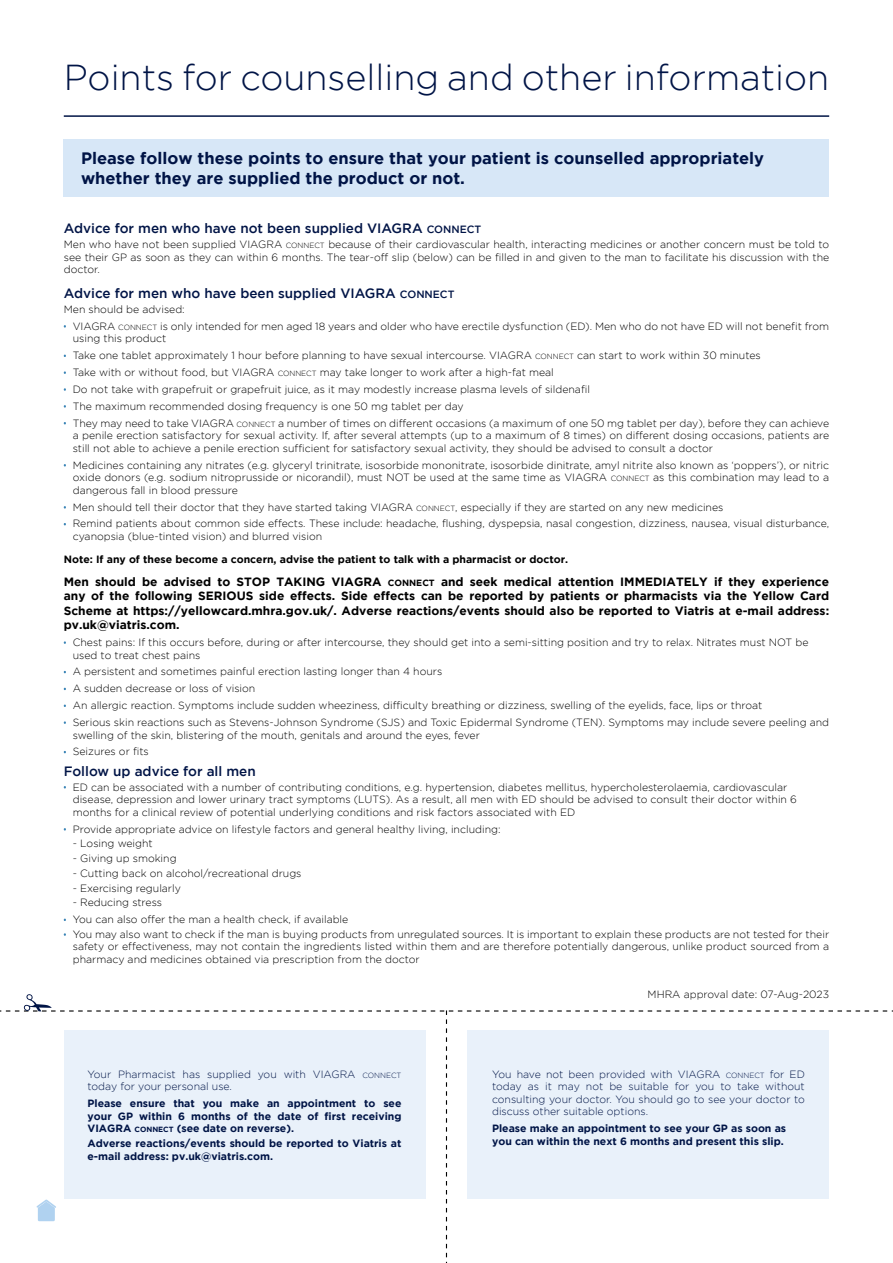
<style>
.page{position:relative;width:893px;height:1263px;background:#fff}
.page>*{position:absolute;margin:0;border:0;box-sizing:border-box;transform-origin:0 0}
.t1{font:300 36px "Gotham";color:#001446}
.t2{font:700 16.5px/19.8px "Gotham";color:#001446}
.t3{font:500 13.5px "Gotham";color:#001446}
.t4{font:700 12px/14.4px "Gotham";color:#000;text-align:justify}
.t5{font:300 10.5px/16.8px "Gotham";color:#000}
.t6{font:700 10.5px/12.6px "Gotham";color:#001446}
.t7{font:300 10.5px/12.6px "Gotham";color:#001446}
.t8{font:700 10.5px "Gotham";color:#000}
.s1{font-size:10.5px}
.s2{font-size:7.5px}
.s3{font-size:9px}
</style>
<div class="page">
<hr style="left:64px;top:115px;width:765px;height:2px;background:#001446">
<div style="left:64px;top:140px;width:765px;height:57px;background:#d7e7f7"></div>
<svg style="left:0;top:994px;width:893px;height:269px"></svg>
<h1 class="t1" style="left:64px;top:58px;width:767px">Points for counselling and other information</h1>
<h2 class="t2" style="left:81px;top:148px;width:685px">Please follow these points to ensure that your patient is counselled appropriately whether they are supplied the product or not.</h2>
<p class="t3" style="left:64px;top:221px;width:419px">Advice for men who have not been supplied VIAGRA <span class="s1">CONNECT</span></p>
<p class="t5" style="left:64px;top:238px;width:767px;line-height:12.6px;text-align:justify">Men who have not been supplied VIAGRA <span class="s2">CONNECT</span> because of their cardiovascular health, interacting medicines or another concern must be told to see their GP as soon as they can within 6 months. The tear-off slip (below) can be filled in and given to the man to facilitate his discussion with the doctor.</p>
<p class="t3" style="left:64px;top:286px;width:392px">Advice for men who have been supplied VIAGRA <span class="s1">CONNECT</span></p>
<p class="t5" style="left:73px;top:301px;width:758px;text-indent:-9px">Men should be advised:<br>VIAGRA <span class="s2">CONNECT</span> is only intended for men aged 18 years and older who have erectile dysfunction (ED). Men who do not have ED will not benefit from</p>
<p class="t5" style="left:73px;top:330px;width:758px">using this product<br>Take one tablet approximately 1 hour before planning to have sexual intercourse. VIAGRA <span class="s2">CONNECT</span> can start to work within 30 minutes<br>Take with or without food, but VIAGRA <span class="s2">CONNECT</span> may take longer to work after a high-fat meal<br>Do not take with grapefruit or grapefruit juice, as it may modestly increase plasma levels of sildenafil<br>The maximum recommended dosing frequency is one 50 mg tablet per day<br>They may need to take VIAGRA <span class="s2">CONNECT</span> a number of times on different occasions (a maximum of one 50 mg tablet per day), before they can achieve</p>
<p class="t5" style="left:73px;top:429px;width:758px;line-height:12.6px">a penile erection satisfactory for sexual activity. If, after several attempts (up to a maximum of 8 times) on different dosing occasions, patients are still not able to achieve a penile erection sufficient for satisfactory sexual activity, they should be advised to consult a doctor</p>
<p class="t5" style="left:73px;top:458px;width:758px;line-height:12.6px;text-align:justify">Medicines containing any nitrates (e.g. glyceryl trinitrate, isosorbide mononitrate, isosorbide dinitrate, amyl nitrite also known as ‘poppers’), or nitric oxide donors (e.g. sodium nitroprusside or nicorandil), must NOT be used at the same time as VIAGRA <span class="s2">CONNECT</span> as this combination may lead to a dangerous fall in blood pressure</p>
<p class="t5" style="left:73px;top:498px;width:758px">Men should tell their doctor that they have started taking VIAGRA <span class="s2">CONNECT</span>, especially if they are started on any new medicines<br>Remind patients about common side effects. These include: headache, flushing, dyspepsia, nasal congestion, dizziness, nausea, visual disturbance,</p>
<p class="t5" style="left:73px;top:528px;width:251px">cyanopsia (blue-tinted vision) and blurred vision</p>
<p class="t8" style="left:64px;top:553px;width:506px">Note: If any of these become a concern, advise the patient to talk with a pharmacist or doctor.</p>
<p class="t4" style="left:64px;top:574px;width:767px">Men should be advised to STOP TAKING VIAGRA <span class="s3">CONNECT</span> and seek medical attention IMMEDIATELY if they experience any of the following SERIOUS side effects. Side effects can be reported by patients or pharmacists via the Yellow Card Scheme at https://yellowcard.mhra.gov.uk/. Adverse reactions/events should also be reported to Viatris at e-mail address: pv.uk@viatris.com.</p>
<p class="t5" style="left:73px;top:636px;width:737px;line-height:12.6px">Chest pains: If this occurs before, during or after intercourse, they should get into a semi-sitting position and try to relax. Nitrates must NOT be used to treat chest pains</p>
<p class="t5" style="left:73px;top:663px;width:758px">A persistent and sometimes painful erection lasting longer than 4 hours<br>A sudden decrease or loss of vision<br>An allergic reaction. Symptoms include sudden wheeziness, difficulty breathing or dizziness, swelling of the eyelids, face, lips or throat<br>Serious skin reactions such as Stevens-Johnson Syndrome (SJS) and Toxic Epidermal Syndrome (TEN). Symptoms may include severe peeling and</p>
<p class="t5" style="left:73px;top:726px;width:409px">swelling of the skin, blistering of the mouth, genitals and around the eyes, fever<br>Seizures or fits</p>
<p class="t3" style="left:64px;top:763px;width:193px">Follow up advice for all men</p>
<p class="t5" style="left:73px;top:780px;width:726px;line-height:12.6px">ED can be associated with a number of contributing conditions, e.g. hypertension, diabetes mellitus, hypercholesterolaemia, cardiovascular disease, depression and lower urinary tract symptoms (LUTS). As a result, all men with ED should be advised to consult their doctor within 6 months for a clinical review of potential underlying conditions and risk factors associated with ED</p>
<p class="t5" style="left:73px;top:820px;width:429px">Provide appropriate advice on lifestyle factors and general healthy living, including:</p>
<p class="t5" style="left:73px;top:835px;width:81px">- Losing weight</p>
<p class="t5" style="left:73px;top:850px;width:105px">- Giving up smoking</p>
<p class="t5" style="left:73px;top:864px;width:230px">- Cutting back on alcohol/recreational drugs</p>
<p class="t5" style="left:73px;top:879px;width:110px">- Exercising regularly</p>
<p class="t5" style="left:73px;top:894px;width:277px">- Reducing stress<br>You can also offer the man a health check, if available</p>
<p class="t5" style="left:73px;top:928px;width:758px;line-height:12.6px;text-align:justify">You may also want to check if the man is buying products from unregulated sources. It is important to explain these products are not tested for their safety or effectiveness, may not contain the ingredients listed within them and are therefore potentially dangerous, unlike product sourced from a pharmacy and medicines obtained via prescription from the doctor</p>
<p class="t7" style="left:88px;top:1067px;width:315px">Your Pharmacist has supplied you with VIAGRA <span class="s2">CONNECT </span>today for your personal use.</p>
<p class="t6" style="left:88px;top:1097px;width:315px;text-align:justify">Please ensure that you make an appointment to see your GP within 6 months of the date of first receiving VIAGRA <span class="s2">CONNECT</span> (see date on reverse).</p>
<p class="t6" style="left:88px;top:1136px;width:315px">Adverse reactions/events should be reported to Viatris at e-mail address: pv.uk@viatris.com.</p>
<p class="t5" style="left:648px;top:986px;width:183px">MHRA approval date: 07-Aug-2023</p>
<p class="t7" style="left:492px;top:1067px;width:314px;text-align:justify">You have not been provided with VIAGRA <span class="s2">CONNECT</span> for ED today as it may not be suitable for you to take without consulting your doctor. You should go to see your doctor to discuss other suitable options.</p>
<p class="t6" style="left:492px;top:1122px;width:296px">Please make an appointment to see your GP as soon as you can within the next 6 months and present this slip.</p>
</div>
